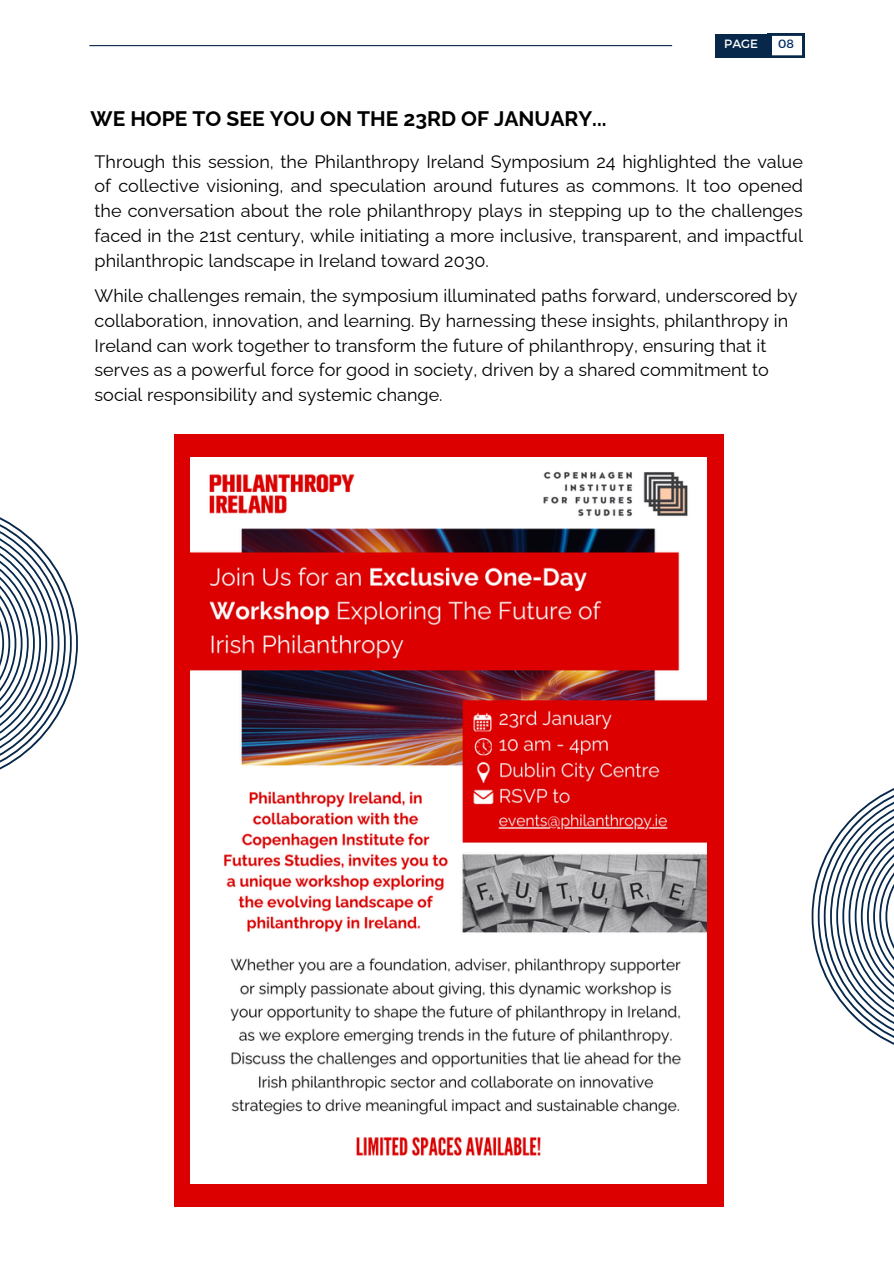
<style>
.page{position:relative;width:894px;height:1264px;background:#fff}
.page>*{position:absolute;margin:0;border:0;box-sizing:border-box;transform-origin:0 0}
.t1{font:700 21px "Raleway";color:#000}
.t2{font:18px/24.8px "Raleway";color:#000;text-align:justify}
.t3{font:12px "Montserrat";color:#fff}
.t4{font:12px "Montserrat";color:#002c66}
</style>
<div class="page">
<div style="left:715px;top:34px;width:56px;height:24px;background:#07284b"></div>
<svg style="left:771px;top:34px;width:33px;height:23px"></svg>
<hr style="left:89px;top:45px;width:583px;height:1px;background:#07284b">
<svg style="left:811px;top:788px;width:82px;height:257px"></svg>
<svg style="left:0;top:517px;width:77px;height:253px"></svg>
<div style="left:174px;top:434px;width:549px;height:772px;background:#dc0000"></div>
<img style="left:191px;top:458px;width:515px;height:725px">
<h2 class="t1" style="left:90px;top:106px;width:517px">WE HOPE TO SEE YOU ON THE 23RD OF JANUARY...</h2>
<p class="t3" style="left:724px;top:36px;width:35px">PAGE</p>
<h1 class="t4" style="left:777px;top:36px;width:17px">08</h1>
<h2 class="t2" style="left:95px;top:149px;width:709px">Through this session, the Philanthropy Ireland Symposium 24 highlighted the value of collective visioning, and speculation around futures as commons. It too opened the conversation about the role philanthropy plays in stepping up to the challenges faced in the 21st century, while initiating a more inclusive, transparent, and impactful philanthropic landscape in Ireland toward 2030.</h2>
<p class="t2" style="left:95px;top:283px;width:704px;text-align:left">While challenges remain, the symposium illuminated paths forward, underscored by collaboration, innovation, and learning. By harnessing these insights, philanthropy in Ireland can work together to transform the future of philanthropy, ensuring that it serves as a powerful force for good in society, driven by a shared commitment to social responsibility and systemic change.</p>
</div>
